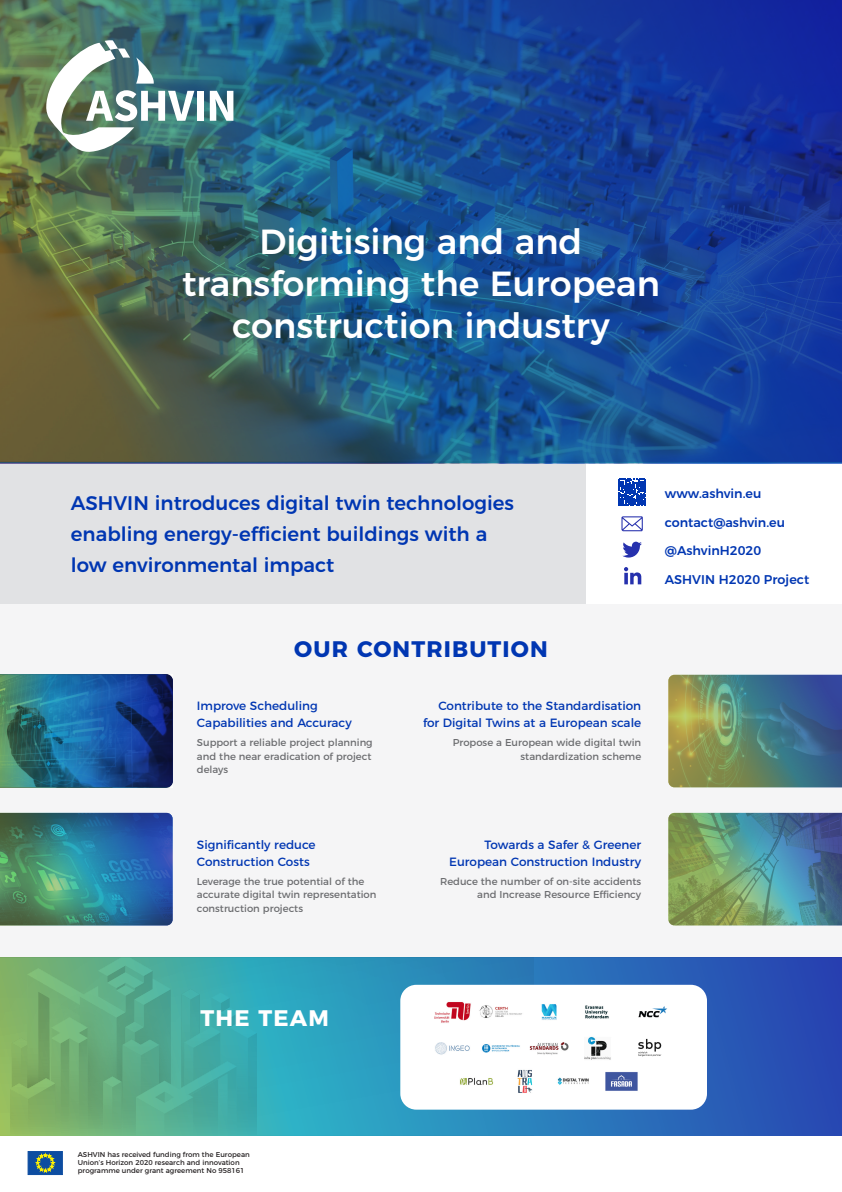
<style>
.page{position:relative;width:842px;height:1192px;background:#fff}
.page>*{position:absolute;margin:0;border:0;box-sizing:border-box;transform-origin:0 0}
.t1{font:500 34.85px/41.9px "Montserrat";color:#fff;text-align:center}
.t2{font:700 22.5px "Montserrat";letter-spacing:.05em;color:#0036b2}
.t3{font:700 22.5px "Montserrat";letter-spacing:.05em;color:#fff}
.t4{font:500 19.7px/31px "Montserrat";color:#0036b2}
.t5{font:500 12.7px "Montserrat";color:#0036b2}
.t6{font:12px/17px "Montserrat";color:#0036b2}
.t7{font:10px/13.5px "Montserrat";color:#6c6d70}
.t8{font:7px/8.4px "Montserrat";color:#231f20}
</style>
<div class="page">
<div style="left:0;top:462px;width:585px;height:142px;background:#e1e2e4"></div>
<div style="left:0;top:604px;width:842px;height:353px;background:#f5f5f6"></div>
<svg style="left:0;top:957px;width:842px;height:178px"></svg>
<svg style="left:0;top:958px;width:533px;height:177px"></svg>
<div style="left:400px;top:985px;width:307px;height:125px;background:#fff;border-radius:16px"></div>
<img style="left:0;top:0;width:842px;height:463px">
<div style="left:197px;top:91px;width:7px;height:30px;background:#fff"></div>
<svg style="left:210px;top:91px;width:23px;height:30px"></svg>
<svg style="left:46px;top:40px;width:148px;height:113px"></svg>
<div style="left:28px;top:1151px;width:34px;height:24px;background:#0d4da1"></div>
<svg style="left:36px;top:1154px;width:18px;height:18px"></svg>
<img style="left:434px;top:1002px;width:177px;height:58px">
<img style="left:460px;top:1069px;width:178px;height:24px">
<img style="left:638px;top:1006px;width:29px;height:12px">
<img style="left:638px;top:1038px;width:24px;height:19px">
<svg style="left:618px;top:479px;width:28px;height:27px"></svg>
<svg style="left:624px;top:567px;width:17px;height:17px"></svg>
<svg style="left:622px;top:542px;width:20px;height:16px"></svg>
<svg style="left:621px;top:516px;width:22px;height:15px"></svg>
<img style="left:0;top:675px;width:173px;height:112px">
<img style="left:0;top:813px;width:173px;height:112px">
<img style="left:668px;top:813px;width:174px;height:112px">
<img style="left:668px;top:675px;width:174px;height:112px">
<p class="t1" style="left:182px;top:218px;width:479px">Digitising and and transforming the European construction industry</p>
<p class="t4" style="left:71px;top:486px;width:444px">ASHVIN introduces digital twin technologies enabling energy-efficient buildings with a low environmental impact</p>
<p class="t2" style="left:294px;top:630px;width:255px">OUR CONTRIBUTION</p>
<p class="t6" style="left:197px;top:696px;width:156px">Improve Scheduling<br>Capabilities and Accuracy</p>
<p class="t7" style="left:197px;top:735px;width:177px">Support a reliable project planning and the near eradication of project delays</p>
<p class="t6" style="left:423px;top:696px;width:220px;text-align:right">Contribute to the Standardisation for Digital Twins at a European scale</p>
<p class="t7" style="left:453px;top:735px;width:190px;text-align:right">Propose a European wide digital twin standardization scheme</p>
<p class="t5" style="left:665px;top:483px;width:98px">www.ashvin.eu</p>
<p class="t5" style="left:665px;top:512px;width:122px">contact@ashvin.eu</p>
<p class="t5" style="left:665px;top:540px;width:98px">@AshvinH2020</p>
<p class="t5" style="left:665px;top:569px;width:146px">ASHVIN H2020 Project</p>
<p class="t6" style="left:197px;top:835px;width:120px">Significantly reduce<br>Construction Costs</p>
<p class="t7" style="left:197px;top:874px;width:181px">Leverage the true potential of the accurate digital twin representation construction projects</p>
<p class="t6" style="left:449px;top:835px;width:194px;text-align:right">Towards a Safer &amp; Greener<br>European Construction Industry</p>
<p class="t7" style="left:440px;top:874px;width:203px;text-align:right">Reduce the number of on-site accidents and Increase Resource Efficiency</p>
<p class="t3" style="left:201px;top:999px;width:130px">THE TEAM</p>
<p class="t8" style="left:78px;top:1149px;width:173px">ASHVIN has received funding from the European<br>Union’s Horizon 2020 research and innovation programme under grant agreement No 958161</p>
</div>
